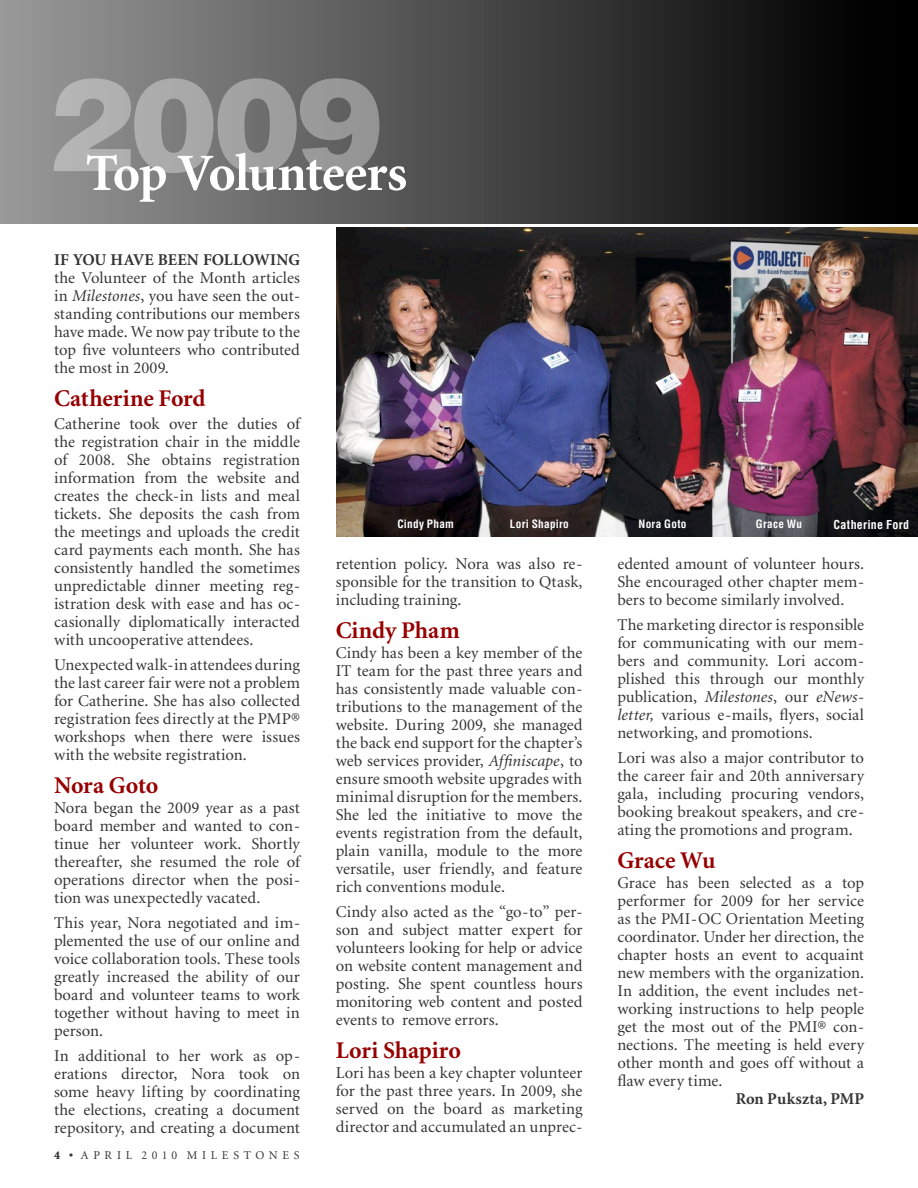
<style>
.page{position:relative;width:918px;height:1188px;background:#fff}
.page>*{position:absolute;margin:0;border:0;box-sizing:border-box;transform-origin:0 0}
.t1{font:900 129.75px "Helvetica";color:#fff}
.t2{font:700 52.5px "Minion";letter-spacing:-.02em;color:#fff}
.t3{font:700 24px "Minion";letter-spacing:-.005em;color:#960000}
.t4{font:16.5px/18px "Minion";letter-spacing:.005em;color:#353434;text-align:justify}
.t5{font:700 16.5px "Minion";letter-spacing:.01em;color:#353434}
.t6{font:12px "Minion";letter-spacing:.39em;color:#353434}
.t7{font:700 condensed 12px "Helvetica";letter-spacing:.025em;color:#fff}
.t8{font:700 condensed 11.25px "Helvetica";letter-spacing:.025em;color:#fff}
.s1{font-style:italic}
.s2{font-weight:900}
</style>
<div class="page">
<div style="left:0;top:0;width:918px;height:224px;background:linear-gradient(to right,#9b9b9b,#000)"></div>
<img style="left:337px;top:228px;width:581px;height:308px">
<h1 class="t1" style="left:47px;top:40px;width:338px">2009</h1>
<h2 class="t2" style="left:86px;top:146px;width:323px">Top Volunteers</h2>
<p class="t5" style="left:54px;top:251px;width:248px">IF YOU HAVE BEEN FOLLOWING</p>
<p class="t4" style="left:54px;top:270px;width:248px">the Volunteer of the Month articles in <span class="s1">Milestones</span>, you have seen the out&shy;standing contributions our members have made. We now pay tribute to the top five volunteers who contributed the most in 2009.</p>
<h3 class="t3" style="left:54px;top:386px;width:153px">Catherine Ford</h3>
<p class="t4" style="left:54px;top:415px;width:248px">Catherine took over the duties of the registration chair in the middle of 2008. She obtains registration information from the website and creates the check-in lists and meal tickets. She deposits the cash from the meetings and uploads the credit card payments each month. She has consistently handled the sometimes unpredictable dinner meeting reg&shy;istration desk with ease and has oc&shy;casionally diplomatically interacted with uncooperative attendees.</p>
<p class="t4" style="left:54px;top:656px;width:248px">Unexpected walk-in attendees during the last career fair were not a problem for Catherine. She has also collected registration fees directly at the PMP® workshops when there were issues with the website registration.</p>
<h3 class="t3" style="left:54px;top:773px;width:106px">Nora Goto</h3>
<p class="t4" style="left:54px;top:799px;width:248px">Nora began the 2009 year as a past board member and wanted to con&shy;tinue her volunteer work. Shortly thereafter, she resumed the role of operations director when the posi&shy;tion was unexpectedly vacated.</p>
<p class="t4" style="left:54px;top:914px;width:248px">This year, Nora negotiated and im&shy;plemented the use of our online and voice collaboration tools. These tools greatly increased the ability of our board and volunteer teams to work together without having to meet in person.</p>
<p class="t4" style="left:54px;top:1047px;width:248px">In additional to her work as op&shy;erations director, Nora took on some heavy lifting by coordinating the elections, creating a document repository, and creating a document</p>
<p class="t6" style="left:54px;top:1150px;width:247px"><span class="s2">4 •</span> APRIL 2010 MILESTONES</p>
<p class="t8" style="left:397px;top:517px;width:58px">Cindy Pham</p>
<p class="t8" style="left:510px;top:517px;width:61px">Lori Shapiro</p>
<p class="t8" style="left:639px;top:517px;width:49px">Nora Goto</p>
<p class="t8" style="left:756px;top:517px;width:48px">Grace Wu</p>
<p class="t7" style="left:834px;top:517px;width:77px">Catherine Ford</p>
<p class="t4" style="left:617px;top:555px;width:248px">edented amount of volunteer hours.<br>She encouraged other chapter mem&shy;bers to become similarly involved.</p>
<p class="t4" style="left:617px;top:616px;width:248px">The marketing director is responsible for communicating with our mem&shy;bers and community. Lori accom&shy;plished this through our monthly publication, <span class="s1">Milestones</span>, our <span class="s1">eNews&shy;letter,</span> various e-mails, flyers, social networking, and promotions.</p>
<p class="t4" style="left:617px;top:749px;width:248px">Lori was also a major contributor to the career fair and 20th anniversary gala, including procuring vendors, booking breakout speakers, and cre&shy;ating the promotions and program.</p>
<h3 class="t3" style="left:617px;top:848px;width:100px">Grace Wu</h3>
<p class="t4" style="left:617px;top:874px;width:248px">Grace has been selected as a top performer for 2009 for her service as the PMI-OC Orientation Meeting coordinator. Under her direction, the chapter hosts an event to acquaint new members with the organization.<br>In addition, the event includes net&shy;working instructions to help people get the most out of the PMI® con&shy;nections. The meeting is held every other month and goes off without a flaw every time.</p>
<p class="t5" style="left:736px;top:1090px;width:130px">Ron Pukszta, PMP</p>
<p class="t4" style="left:336px;top:555px;width:248px">retention policy. Nora was also re&shy;sponsible for the transition to Qtask, including training.</p>
<h3 class="t3" style="left:336px;top:618px;width:126px">Cindy Pham</h3>
<p class="t4" style="left:336px;top:644px;width:248px">Cindy has been a key member of the IT team for the past three years and has consistently made valuable con&shy;tributions to the management of the website. During 2009, she managed the back end support for the chapter’s web services provider, <span class="s1">Affiniscape</span>, to ensure smooth website upgrades with minimal disruption for the members.<br>She led the initiative to move the events registration from the default, plain vanilla, module to the more versatile, user friendly, and feature rich conventions module.</p>
<p class="t4" style="left:336px;top:903px;width:248px">Cindy also acted as the “go-to” per&shy;son and subject matter expert for volunteers looking for help or advice on website content management and posting. She spent countless hours monitoring web content and posted events to remove errors.</p>
<h3 class="t3" style="left:336px;top:1038px;width:127px">Lori Shapiro</h3>
<p class="t4" style="left:336px;top:1065px;width:248px">Lori has been a key chapter volunteer for the past three years. In 2009, she served on the board as marketing director and accumulated an unprec-</p>
</div>
